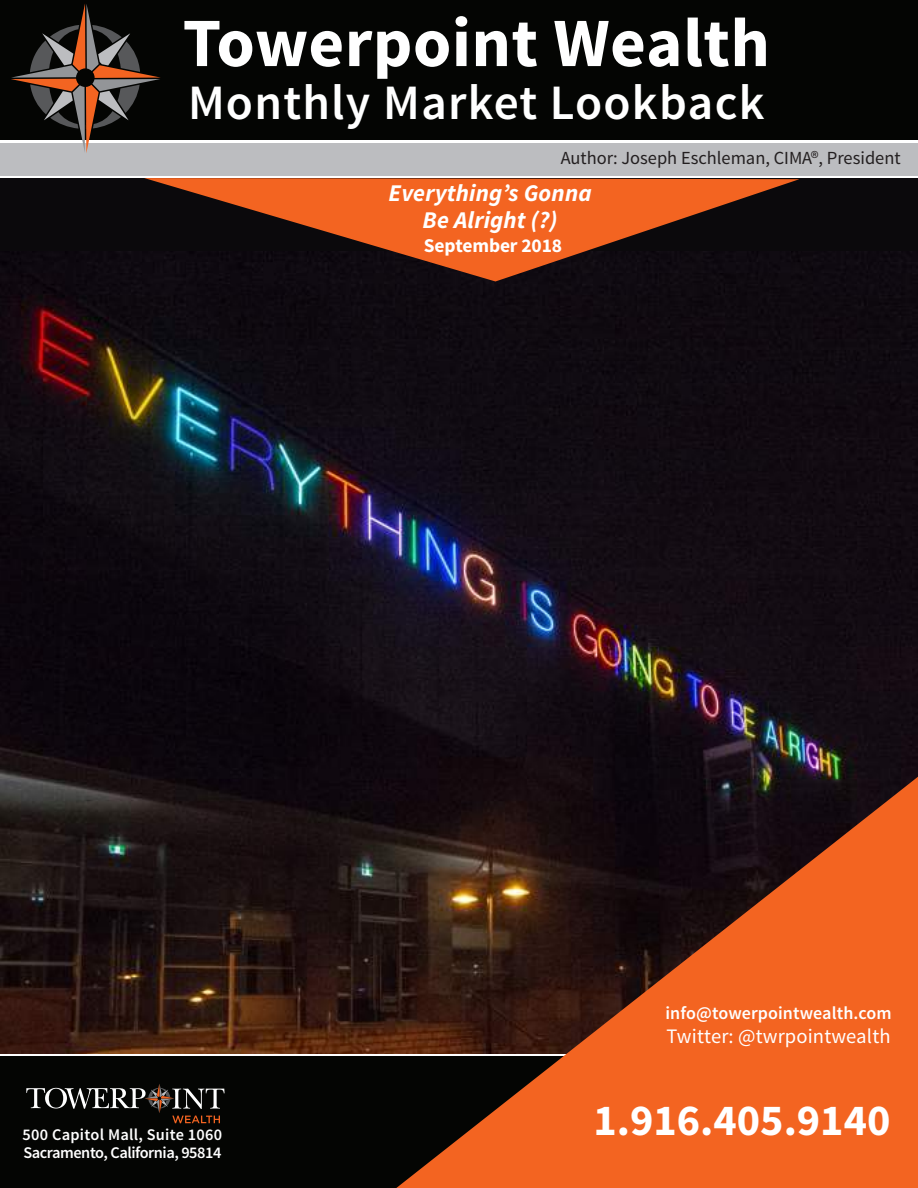
<style>
.page{position:relative;width:918px;height:1188px;background:#fff}
.page>*{position:absolute;margin:0;border:0;box-sizing:border-box;transform-origin:0 0}
.t1{font:700 69.15px "Source Sans Pro";letter-spacing:.005em;color:#fff}
.t2{font:600 49.5px "Source Sans Pro";letter-spacing:.025em;color:#fff}
.t3{font:700 44.25px "Source Sans Pro";color:#fff}
.t4{font:italic 700 24px/27px "Source Sans Pro";letter-spacing:.005em;color:#fff;text-align:center}
.t5{font:20.55px "Source Sans Pro";letter-spacing:.005em;color:#fff}
.t6{font:700 19.5px "Source Sans Pro";letter-spacing:-.01em;color:#fff}
.t7{font:18.45px "Source Sans Pro";color:#231f20}
.t8{font:600 18px "Source Sans Pro";letter-spacing:.005em;color:#fff}
.t9{font:600 16.35px/17.4px "Source Sans Pro";letter-spacing:-.03em;color:#fff}
</style>
<div class="page">
<div style="left:0;top:178px;width:918px;height:75px;background:#0b090c"></div>
<img style="left:0;top:251px;width:918px;height:803px">
<div style="left:0;top:1057px;width:918px;height:131px;background:#040503"></div>
<svg style="left:26px;top:1084px;width:199px;height:39px"></svg>
<div style="left:0;top:0;width:918px;height:140px;background:#040503"></div>
<div style="left:0;top:143px;width:918px;height:33px;background:#bcbdc0"></div>
<svg style="left:11px;top:4px;width:150px;height:149px"></svg>
<svg style="left:393px;top:775px;width:525px;height:413px;background:#893b19"></svg>
<svg style="left:144px;top:178px;width:655px;height:103px"></svg>
<h1 class="t1" style="left:183px;top:-1px;width:589px">Towerpoint Wealth</h1>
<h2 class="t2" style="left:188px;top:71px;width:578px">Monthly Market Lookback</h2>
<p class="t7" style="left:561px;top:146px;width:341px">Author: Joseph Eschleman, CIMA®, President</p>
<h3 class="t4" style="left:389px;top:179px;width:205px">Everything’s Gonna<br>Be Alright (?)</h3>
<p class="t6" style="left:424px;top:233px;width:140px">September 2018</p>
<p class="t9" style="left:23px;top:1127px;width:201px">500 Capitol Mall, Suite 1060<br>Sacramento, California, 95814</p>
<p class="t8" style="left:665px;top:1001px;width:228px">info@towerpointwealth.com</p>
<p class="t5" style="left:667px;top:1023px;width:226px">Twitter: @twrpointwealth</p>
<h3 class="t3" style="left:594px;top:1091px;width:298px">1.916.405.9140</h3>
</div>
